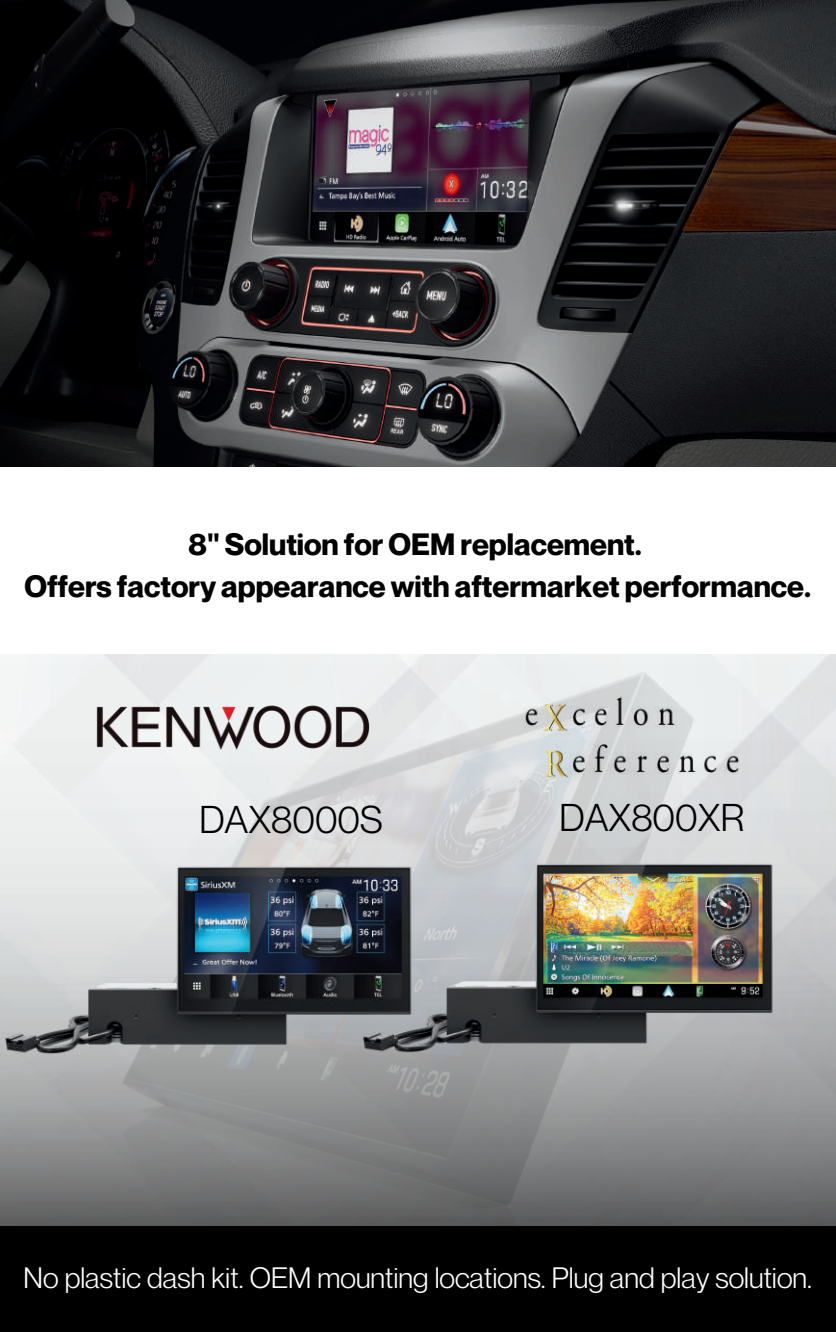
<style>
.page{position:relative;width:836px;height:1332px;background:#fff}
.page>*{position:absolute;margin:0;border:0;box-sizing:border-box;transform-origin:0 0}
.t1{font:37.8px "Neue Montreal";color:#000}
.t2{font:700 30.2px/42px "Neue Montreal";color:#000;text-align:center}
.t3{font:28.8px "Neue Montreal";color:#fff}
</style>
<div class="page">
<img style="left:0;top:664px;width:836px;height:562px">
<img style="left:0;top:0;width:836px;height:467px">
<img style="left:1px;top:865px;width:358px;height:195px">
<img style="left:359px;top:860px;width:416px;height:200px">
<img style="left:95px;top:677px;width:276px;height:99px">
<img style="left:523px;top:696px;width:218px;height:81px">
<div style="left:0;top:1226px;width:836px;height:106px;background:#000"></div>
<p class="t2" style="left:24px;top:520px;width:788px">8" Solution for OEM replacement.<br>Offers factory appearance with aftermarket performance.</p>
<p class="t1" style="left:199px;top:789px;width:185px">DAX8000S</p>
<p class="t1" style="left:559px;top:787px;width:186px">DAX800XR</p>
<p class="t3" style="left:24px;top:1254px;width:789px">No plastic dash kit. OEM mounting locations. Plug and play solution.</p>
</div>
